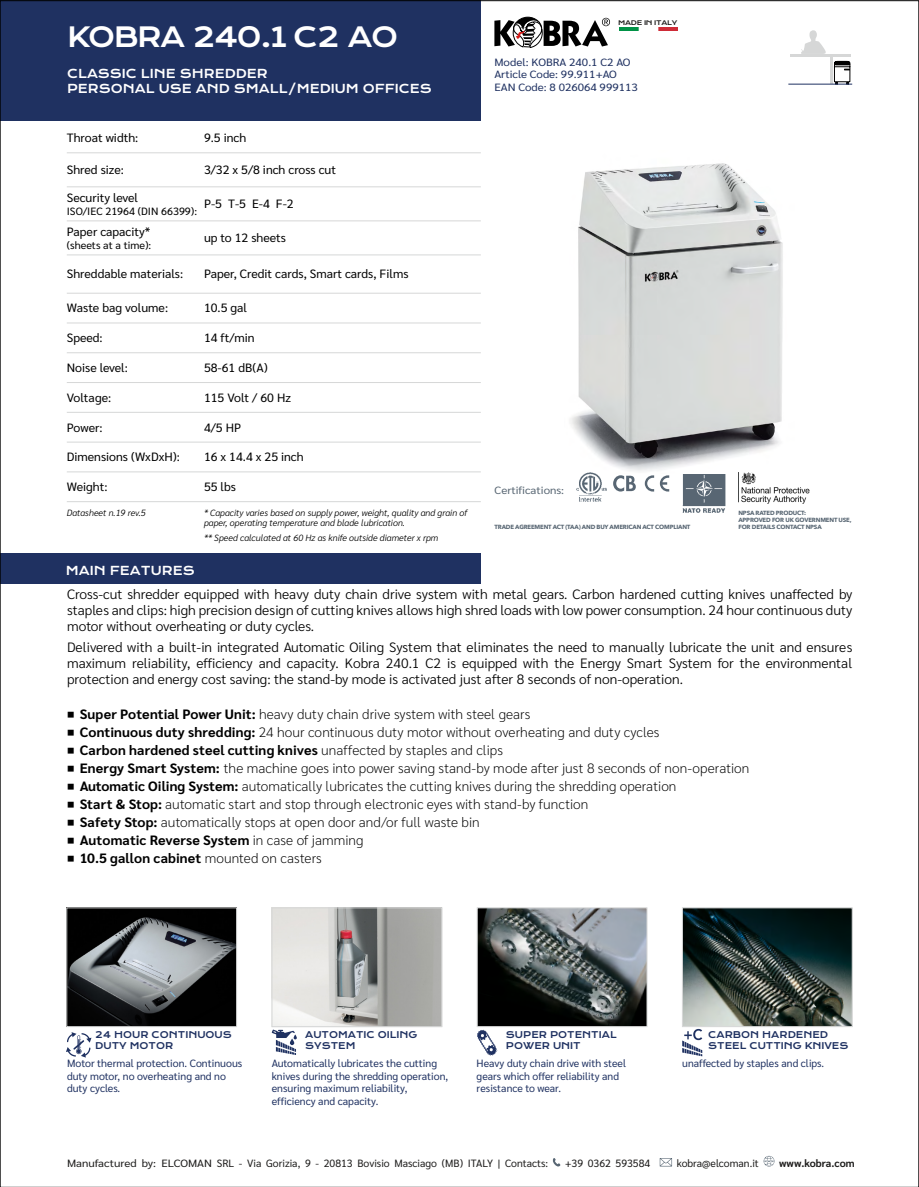
<style>
.page{position:relative;width:919px;height:1187px;background:#fff}
.page>*{position:absolute;margin:0;border:0;box-sizing:border-box;transform-origin:0 0}
.t1{font:27px "Krona One";letter-spacing:-.05em;color:#fff}
.t2{font:300 13.5px/16.2px "Sarabun";color:#000;text-align:justify}
.t3{font:200 13.5px "Sarabun";color:#000}
.t4{font:700 13.5px "Sarabun";letter-spacing:.01em;color:#000}
.t5{font:12px "Sarabun";color:#000}
.t6{font:12px/15px "Krona One";color:#fff}
.t7{font:10.5px/12.6px "Sarabun";color:#1f3161}
.t8{font:10.5px/12.6px "Sarabun";color:#1f3161;scale:1.1 1}
.t9{font:10.5px "Sarabun";color:#1d1c1b;scale:1.1 1}
.t10{font:10.5px "Sarabun";color:#000}
.t11{font:10.5px "Sarabun";color:#1d1c1b}
.t12{font:10.5px "Sarabun";color:#586673;scale:1.1 1}
.t13{font:700 10.5px "Sarabun";color:#1d1c1b}
.t14{font:italic 300 9px/10.8px "Sarabun";color:#000}
.t15{font:9px/10.8px "Krona One";color:#1f3161}
.t16{font:6.15px "Krona One";letter-spacing:-.05em;color:#1d1c1b;scale:1.08 1}
.t17{font:700 6px/7.2px "Avenir Next";letter-spacing:-.025em;color:#586673}
.s1{font-weight:400;font-size:12px}
.s2{font-weight:700}
.s3{font-weight:200}
</style>
<div class="page">
<img style="left:684px;top:909px;width:166px;height:115px">
<div style="left:682px;top:907px;width:170px;height:119px;border:1px solid #d6d7d7"></div>
<div style="left:0;top:0;width:480px;height:121px;background:#1f3161"></div>
<svg style="left:67px;top:1186px;width:115px;height:1px"></svg>
<svg style="left:834px;top:61px;width:16px;height:23px"></svg>
<hr style="left:790px;top:54px;width:60px;height:2px;background:#d6d7d7">
<hr style="left:829px;top:56px;width:3px;height:28px;background:#d6d7d7">
<svg style="left:801px;top:30px;width:24px;height:24px"></svg>
<hr style="left:788px;top:84px;width:64px;height:1px;background:#1f3161">
<div style="left:0;top:553px;width:480px;height:31px;background:#1f3161"></div>
<img style="left:69px;top:909px;width:166px;height:115px">
<img style="left:479px;top:909px;width:166px;height:115px">
<div style="left:477px;top:907px;width:170px;height:119px;border:1px solid #d6d7d7"></div>
<svg style="left:477px;top:1029px;width:19px;height:26px"></svg>
<svg style="left:66px;top:1032px;width:25px;height:25px"></svg>
<svg style="left:682px;top:1028px;width:20px;height:28px"></svg>
<img style="left:682px;top:474px;width:44px;height:39px">
<img style="left:570px;top:163px;width:213px;height:308px">
<svg style="left:644px;top:475px;width:25px;height:16px"></svg>
<svg style="left:613px;top:475px;width:22px;height:16px"></svg>
<img style="left:576px;top:472px;width:30px;height:30px">
<img style="left:738px;top:472px;width:72px;height:32px">
<svg style="left:552px;top:1158px;width:8px;height:8px"></svg>
<svg style="left:659px;top:1158px;width:13px;height:8px"></svg>
<svg style="left:763px;top:1155px;width:12px;height:11px"></svg>
<svg style="left:274px;top:909px;width:166px;height:115px;background:#b6b7b4"></svg>
<div style="left:272px;top:907px;width:170px;height:119px;border:1px solid #d6d7d7"></div>
<svg style="left:272px;top:1029px;width:25px;height:25px"></svg>
<hr style="left:67px;top:152px;width:137px;height:1px;background:#d6d7d7">
<hr style="left:67px;top:186px;width:137px;height:1px;background:#d6d7d7">
<hr style="left:67px;top:220px;width:137px;height:1px;background:#d6d7d7">
<hr style="left:67px;top:255px;width:137px;height:1px;background:#d6d7d7">
<hr style="left:67px;top:293px;width:137px;height:1px;background:#d6d7d7">
<hr style="left:67px;top:323px;width:137px;height:1px;background:#d6d7d7">
<hr style="left:67px;top:352px;width:137px;height:1px;background:#d6d7d7">
<hr style="left:67px;top:382px;width:137px;height:1px;background:#d6d7d7">
<hr style="left:67px;top:412px;width:137px;height:1px;background:#d6d7d7">
<hr style="left:67px;top:442px;width:137px;height:1px;background:#d6d7d7">
<hr style="left:67px;top:471px;width:137px;height:1px;background:#d6d7d7">
<hr style="left:67px;top:501px;width:137px;height:1px;background:#d6d7d7">
<hr style="left:204px;top:152px;width:277px;height:1px;background:#d6d7d7">
<hr style="left:204px;top:186px;width:277px;height:1px;background:#d6d7d7">
<hr style="left:204px;top:220px;width:277px;height:1px;background:#d6d7d7">
<hr style="left:204px;top:255px;width:277px;height:1px;background:#d6d7d7">
<hr style="left:204px;top:293px;width:277px;height:1px;background:#d6d7d7">
<hr style="left:204px;top:323px;width:277px;height:1px;background:#d6d7d7">
<hr style="left:204px;top:352px;width:277px;height:1px;background:#d6d7d7">
<hr style="left:204px;top:382px;width:277px;height:1px;background:#d6d7d7">
<hr style="left:204px;top:412px;width:277px;height:1px;background:#d6d7d7">
<hr style="left:204px;top:442px;width:277px;height:1px;background:#d6d7d7">
<hr style="left:204px;top:471px;width:277px;height:1px;background:#d6d7d7">
<hr style="left:204px;top:501px;width:277px;height:1px;background:#d6d7d7">
<img style="left:619px;top:27px;width:58px;height:4px">
<svg style="left:494px;top:16px;width:116px;height:32px"></svg>
<h1 class="t1" style="left:67px;top:20px;width:333px">KOBRA 240.1 C2 AO</h1>
<p class="t6" style="left:67px;top:66px;width:366px">CLASSIC LINE SHREDDER<br>PERSONAL USE AND SMALL/MEDIUM OFFICES</p>
<p class="t5" style="left:67px;top:131px;width:73px">Throat width:</p>
<p class="t5" style="left:204px;top:131px;width:44px">9.5 inch</p>
<p class="t5" style="left:67px;top:163px;width:59px">Shred size:</p>
<p class="t5" style="left:204px;top:163px;width:134px">3/32 x 5/8 inch cross cut</p>
<p class="t5" style="left:67px;top:191px;width:73px">Security level</p>
<p class="t10" style="left:67px;top:205px;width:132px">ISO/IEC 21964 (DIN 66399):</p>
<p class="t5" style="left:204px;top:197px;width:91px">P-5 T-5 E-4 F-2</p>
<p class="t5" style="left:67px;top:225px;width:85px">Paper capacity*</p>
<p class="t10" style="left:67px;top:239px;width:86px">(sheets at a time):</p>
<p class="t5" style="left:204px;top:231px;width:83px">up to 12 sheets</p>
<p class="t5" style="left:67px;top:267px;width:118px">Shreddable materials:</p>
<p class="t5" style="left:204px;top:267px;width:206px">Paper, Credit cards, Smart cards, Films</p>
<p class="t5" style="left:67px;top:301px;width:103px">Waste bag volume:</p>
<p class="t5" style="left:204px;top:301px;width:45px">10.5 gal</p>
<p class="t5" style="left:67px;top:331px;width:37px">Speed:</p>
<p class="t5" style="left:204px;top:331px;width:52px">14 ft/min</p>
<p class="t5" style="left:67px;top:361px;width:63px">Noise level:</p>
<p class="t5" style="left:204px;top:361px;width:65px">58-61 dB(A)</p>
<p class="t5" style="left:67px;top:390px;width:46px">Voltage:</p>
<p class="t5" style="left:204px;top:390px;width:88px">115 Volt / 60 Hz</p>
<p class="t5" style="left:67px;top:420px;width:37px">Power:</p>
<p class="t5" style="left:204px;top:420px;width:39px">4/5 HP</p>
<p class="t5" style="left:67px;top:450px;width:114px">Dimensions (WxDxH):</p>
<p class="t5" style="left:204px;top:450px;width:101px">16 x 14.4 x 25 inch</p>
<p class="t5" style="left:67px;top:480px;width:42px">Weight:</p>
<p class="t5" style="left:204px;top:480px;width:34px">55 lbs</p>
<p class="t14" style="left:67px;top:507px;width:80px">Datasheet n.19 rev.5</p>
<p class="t14" style="left:204px;top:507px;width:265px">* Capacity varies based on supply power, weight, quality and grain of paper, operating temperature and blade lubrication.</p>
<p class="t14" style="left:204px;top:533px;width:236px">** Speed calculated at 60 Hz as knife outside diameter x rpm</p>
<p class="t16" style="left:618px;top:19px;width:56px">MADE IN ITALY</p>
<p class="t8" style="left:494px;top:56px;width:132px">Model: KOBRA 240.1 C2 AO<br>Article Code: 99.911+AO<br>EAN Code: 8 026064 999113</p>
<p class="t8" style="left:577px;top:61px;width:82px">99.911<br>8 026064 999113</p>
<p class="t12" style="left:494px;top:484px;width:65px">Certifications:</p>
<p class="t17" style="left:494px;top:523px;width:197px">TRADE AGREEMENT ACT (TAA) AND BUY AMERICAN ACT COMPLIANT</p>
<p class="t17" style="left:738px;top:509px;width:115px">NPSA RATED PRODUCT:<br>APPROVED FOR UK GOVERNMENT USE,<br>FOR DETAILS CONTACT NPSA</p>
<p class="t6" style="left:66px;top:562px;width:130px">MAIN FEATURES</p>
<p class="t2" style="left:67px;top:586px;width:786px">Cross-cut shredder equipped with heavy duty chain drive system with metal gears. Carbon hardened cutting knives unaffected by staples and clips: high precision design of cutting knives allows high shred loads with low power consumption. 24 hour continuous duty motor without overheating or duty cycles.</p>
<p class="t2" style="left:67px;top:639px;width:786px">Delivered with a built-in integrated Automatic Oiling System that eliminates the need to manually lubricate the unit and ensures maximum reliability, efficiency and capacity. Kobra 240.1 C2 is equipped with the Energy Smart System for the environmental protection and energy cost saving: the stand-by mode is activated just after 8 seconds of non-operation.</p>
<p class="t3" style="left:67px;top:706px;width:465px"><span class="s1">■</span> <span class="s2">Super Potential Power Unit:</span> heavy duty chain drive system with steel gears</p>
<p class="t3" style="left:67px;top:724px;width:594px"><span class="s1">■</span> <span class="s2">Continuous duty shredding:</span> 24 hour continuous duty motor without overheating and duty cycles</p>
<p class="t4" style="left:67px;top:742px;width:437px"><span class="s1">■</span> Carbon hardened steel cutting knives <span class="s3">unaffected by staples and clips</span></p>
<p class="t3" style="left:67px;top:760px;width:683px"><span class="s1">■</span> <span class="s2">Energy Smart System:</span> the machine goes into power saving stand-by mode after just 8 seconds of non-operation</p>
<p class="t3" style="left:67px;top:778px;width:611px"><span class="s1">■</span> <span class="s2">Automatic Oiling System:</span> automatically lubricates the cutting knives during the shredding operation</p>
<p class="t3" style="left:67px;top:796px;width:523px"><span class="s1">■</span> <span class="s2">Start &amp; Stop:</span> automatic start and stop through electronic eyes with stand-by function</p>
<p class="t3" style="left:67px;top:814px;width:414px"><span class="s1">■</span> <span class="s2">Safety Stop:</span> automatically stops at open door and/or full waste bin</p>
<p class="t4" style="left:67px;top:832px;width:298px"><span class="s1">■</span> Automatic Reverse System <span class="s3">in case of jamming</span></p>
<p class="t4" style="left:67px;top:850px;width:256px"><span class="s1">■</span> 10.5 gallon cabinet <span class="s3">mounted on casters</span></p>
<p class="t15" style="left:95px;top:1029px;width:138px">24 HOUR CONTINUOUS<br>DUTY MOTOR</p>
<p class="t7" style="left:67px;top:1056px;width:177px">Motor thermal protection. Continuous duty motor, no overheating and no duty cycles.</p>
<p class="t7" style="left:476px;top:1056px;width:151px">Heavy duty chain drive with steel gears which offer reliability and resistance to wear.</p>
<p class="t15" style="left:305px;top:1029px;width:114px">AUTOMATIC OILING<br>SYSTEM</p>
<p class="t15" style="left:506px;top:1029px;width:112px">SUPER POTENTIAL<br>POWER UNIT</p>
<p class="t15" style="left:708px;top:1029px;width:142px">CARBON HARDENED<br>STEEL CUTTING KNIVES</p>
<p class="t7" style="left:272px;top:1056px;width:178px">Automatically lubricates the cutting knives during the shredding operation, ensuring maximum reliability, efficiency and capacity.</p>
<p class="t7" style="left:682px;top:1056px;width:143px">unaffected by staples and clips.</p>
<p class="t9" style="left:67px;top:1156px;width:439px">Manufactured by: ELCOMAN SRL - Via Gorizia, 9 - 20813 Bovisio Masciago (MB) ITALY | Contacts:</p>
<p class="t11" style="left:565px;top:1156px;width:87px">+39 0362 593584</p>
<p class="t11" style="left:676px;top:1156px;width:84px">kobra@elcoman.it</p>
<p class="t13" style="left:779px;top:1156px;width:77px">www.kobra.com</p>
</div>
